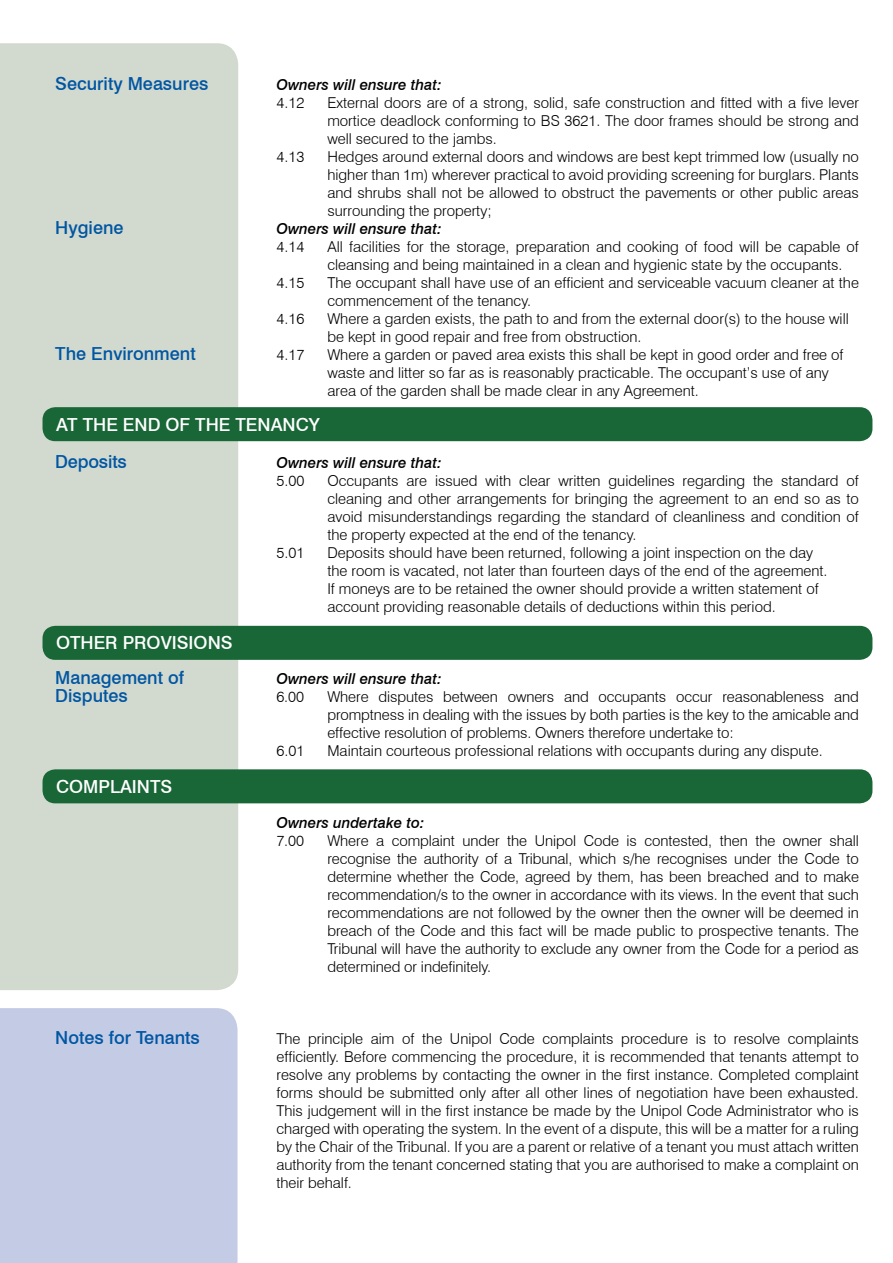
<style>
.page{position:relative;width:893px;height:1263px;background:#fff}
.page>*{position:absolute;margin:0;border:0;box-sizing:border-box;transform-origin:0 0}
.t1{font:500 18px/18px "Swiss 721 BT";color:#0056a2}
.t2{font:500 18px "Swiss 721 BT";color:#fff}
.t3{font:300 15px/18px "Swiss 721 BT";color:#000;text-align:justify}
.t4{font:italic 500 15px "Swiss 721 BT";color:#000}
</style>
<div class="page">
<div style="left:0;top:1008px;width:238px;height:255px;background:#c4cbe5"></div>
<div style="left:0;top:43px;width:238px;height:947px;background:#d2d9cf"></div>
<div style="left:43px;top:407px;width:829px;height:34px;background:#196637;border-radius:13px"></div>
<div style="left:43px;top:626px;width:829px;height:34px;background:#196637;border-radius:13px"></div>
<div style="left:43px;top:769px;width:829px;height:34px;background:#196637;border-radius:13px"></div>
<p class="t1" style="left:55px;top:74px;width:155px">Security Measures</p>
<p class="t1" style="left:55px;top:218px;width:70px">Hygiene</p>
<p class="t1" style="left:55px;top:344px;width:142px">The Environment</p>
<p class="t4" style="left:276px;top:76px;width:167px">Owners will ensure that:</p>
<p class="t3" style="left:276px;top:94px;width:29px">4.12</p>
<p class="t3" style="left:327px;top:94px;width:533px">External doors are of a strong, solid, safe construction and fitted with a five lever mortice deadlock conforming to BS 3621. The door frames should be strong and well secured to the jambs.</p>
<p class="t3" style="left:276px;top:148px;width:29px">4.13</p>
<p class="t3" style="left:327px;top:148px;width:533px">Hedges around external doors and windows are best kept trimmed low (usually no higher than 1m) wherever practical to avoid providing screening for burglars. Plants and shrubs shall not be allowed to obstruct the pavements or other public areas surrounding the property;</p>
<p class="t4" style="left:276px;top:220px;width:167px">Owners will ensure that:</p>
<p class="t3" style="left:276px;top:238px;width:29px">4.14</p>
<p class="t3" style="left:327px;top:238px;width:533px">All facilities for the storage, preparation and cooking of food will be capable of cleansing and being maintained in a clean and hygienic state by the occupants.</p>
<p class="t3" style="left:276px;top:274px;width:29px">4.15</p>
<p class="t3" style="left:327px;top:274px;width:533px">The occupant shall have use of an efficient and serviceable vacuum cleaner at the commencement of the tenancy.</p>
<p class="t3" style="left:276px;top:310px;width:29px">4.16</p>
<p class="t3" style="left:327px;top:310px;width:523px">Where a garden exists, the path to and from the external door(s) to the house will be kept in good repair and free from obstruction.</p>
<p class="t3" style="left:276px;top:346px;width:29px">4.17</p>
<p class="t3" style="left:327px;top:346px;width:518px;text-align:left">Where a garden or paved area exists this shall be kept in good order and free of waste and litter so far as is reasonably practicable. The occupant’s use of any area of the garden shall be made clear in any Agreement.</p>
<p class="t2" style="left:56px;top:413px;width:265px">AT THE END OF THE TENANCY</p>
<p class="t1" style="left:55px;top:452px;width:73px">Deposits</p>
<p class="t2" style="left:56px;top:632px;width:178px">OTHER PROVISIONS</p>
<p class="t1" style="left:55px;top:668px;width:130px">Management of<br>Disputes</p>
<p class="t2" style="left:56px;top:775px;width:118px">COMPLAINTS</p>
<p class="t1" style="left:55px;top:1028px;width:146px">Notes for Tenants</p>
<p class="t4" style="left:276px;top:454px;width:167px">Owners will ensure that:</p>
<p class="t3" style="left:276px;top:472px;width:29px">5.00</p>
<p class="t3" style="left:327px;top:472px;width:533px">Occupants are issued with clear written guidelines regarding the standard of cleaning and other arrangements for bringing the agreement to an end so as to avoid misunderstandings regarding the standard of cleanliness and condition of the property expected at the end of the tenancy.</p>
<p class="t3" style="left:276px;top:544px;width:29px">5.01</p>
<p class="t3" style="left:327px;top:544px;width:502px;text-align:left">Deposits should have been returned, following a joint inspection on the day the room is vacated, not later than fourteen days of the end of the agreement.<br>If moneys are to be retained the owner should provide a written statement of account providing reasonable details of deductions within this period.</p>
<p class="t4" style="left:276px;top:670px;width:167px">Owners will ensure that:</p>
<p class="t3" style="left:276px;top:688px;width:29px">6.00</p>
<p class="t3" style="left:327px;top:688px;width:533px">Where disputes between owners and occupants occur reasonableness and promptness in dealing with the issues by both parties is the key to the amicable and effective resolution of problems. Owners therefore undertake to:</p>
<p class="t3" style="left:276px;top:742px;width:29px">6.01</p>
<p class="t3" style="left:327px;top:742px;width:497px">Maintain courteous professional relations with occupants during any dispute.</p>
<p class="t4" style="left:276px;top:814px;width:150px">Owners undertake to:</p>
<p class="t3" style="left:276px;top:832px;width:29px">7.00</p>
<p class="t3" style="left:327px;top:832px;width:533px">Where a complaint under the Unipol Code is contested, then the owner shall recognise the authority of a Tribunal, which s/he recognises under the Code to determine whether the Code, agreed by them, has been breached and to make recommendation/s to the owner in accordance with its views. In the event that such recommendations are not followed by the owner then the owner will be deemed in breach of the Code and this fact will be made public to prospective tenants. The Tribunal will have the authority to exclude any owner from the Code for a period as determined or indefinitely.</p>
<p class="t3" style="left:276px;top:1030px;width:584px">The principle aim of the Unipol Code complaints procedure is to resolve complaints efficiently. Before commencing the procedure, it is recommended that tenants attempt to resolve any problems by contacting the owner in the first instance. Completed complaint forms should be submitted only after all other lines of negotiation have been exhausted.<br>This judgement will in the first instance be made by the Unipol Code Administrator who is charged with operating the system. In the event of a dispute, this will be a matter for a ruling by the Chair of the Tribunal. If you are a parent or relative of a tenant you must attach written authority from the tenant concerned stating that you are authorised to make a complaint on their behalf.</p>
</div>
